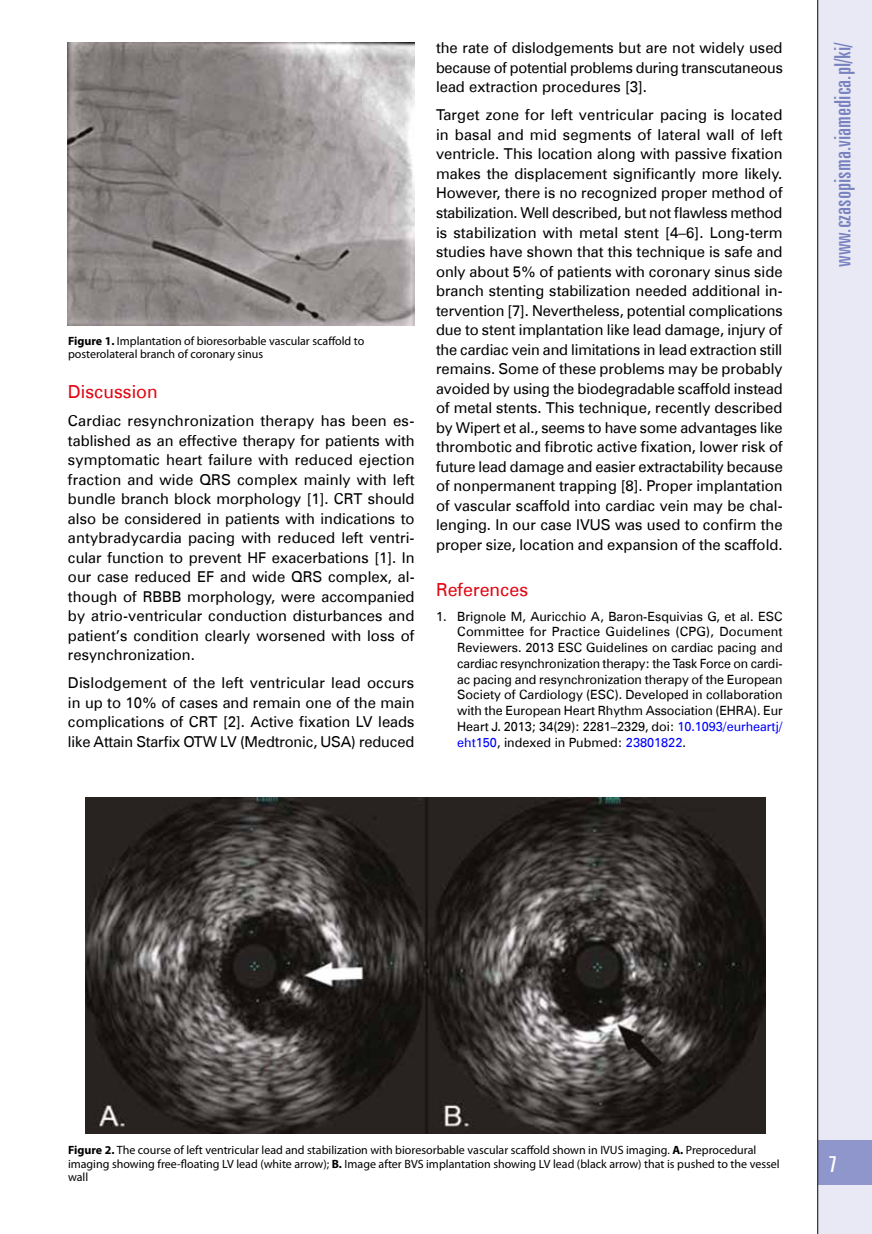
<style>
.page{position:relative;width:872px;height:1234px;background:#fff}
.page>*{position:absolute;margin:0;border:0;box-sizing:border-box;transform-origin:0 0}
.t1{font:22.5px "Zurich X Cn EU";color:#7882bf;scale:1.07 1}
.t2{font:22.5px "Zurich X Cn EU";color:#fff;scale:1.07 1}
.t3{font:18px "Zurich EU";color:#e30613}
.t4{font:15px/19.5px "Zurich EU";color:#000;text-align:justify}
.t5{font:12.75px/15.8px "Zurich EU";color:#000;text-align:justify}
.t6{font:12px/13.5px "Myriad Pro";color:#000}
.s1{font-weight:700}
.s2{color:#00f}
</style>
<div class="page">
<div style="left:817px;top:0;width:55px;height:1233px;background:#e9e9f6"></div>
<div style="left:817px;top:1140px;width:55px;height:44px;background:#8f96cb"></div>
<hr style="left:817px;top:0;width:1px;height:1233px;background:#000">
<img style="left:68px;top:43px;width:347px;height:282px">
<img style="left:85px;top:797px;width:680px;height:336px">
<p class="t6" style="left:68px;top:333px;width:298px"><span class="s1">Figure 1.</span> Implantation of bioresorbable vascular scaffold to posterolateral branch of coronary sinus</p>
<p class="t3" style="left:68px;top:380px;width:91px">Discussion</p>
<p class="t4" style="left:68px;top:411px;width:348px">Cardiac resynchronization therapy has been es&shy;tablished as an effective therapy for patients with symptomatic heart failure with reduced ejection fraction and wide QRS complex mainly with left bundle branch block morphology [1]. CRT should also be considered in patients with indications to antybradycardia pacing with reduced left ventri&shy;cular function to prevent HF exacerbations [1]. In our case reduced EF and wide QRS complex, al&shy;though of RBBB morphology, were accompanied by atrio-ventricular conduction disturbances and patient’s condition clearly worsened with loss of resynchronization.</p>
<p class="t4" style="left:68px;top:673px;width:348px">Dislodgement of the left ventricular lead occurs in up to 10% of cases and remain one of the main complications of CRT [2]. Active fixation LV leads like Attain Starfix OTW LV (Medtronic, USA) reduced</p>
<p class="t4" style="left:436px;top:38px;width:348px">the rate of dislodgements but are not widely used because of potential problems during transcutaneous lead extraction procedures [3].</p>
<p class="t4" style="left:436px;top:105px;width:348px">Target zone for left ventricular pacing is located in basal and mid segments of lateral wall of left ventricle. This location along with passive fixation makes the displacement significantly more likely.<br>However, there is no recognized proper method of stabilization. Well described, but not flawless method is stabilization with metal stent [4–6]. Long-term studies have shown that this technique is safe and only about 5% of patients with coronary sinus side branch stenting stabilization needed additional in&shy;tervention [7]. Nevertheless, potential complications due to stent implantation like lead damage, injury of the cardiac vein and limitations in lead extraction still remains. Some of these problems may be probably avoided by using the biodegradable scaffold instead of metal stents. This technique, recently described by Wipert et al., seems to have some advantages like thrombotic and fibrotic active fixation, lower risk of future lead damage and easier extractability because of nonpermanent trapping [8]. Proper implantation of vascular scaffold into cardiac vein may be chal&shy;lenging. In our case IVUS was used to confirm the proper size, location and expansion of the scaffold.</p>
<p class="t3" style="left:436px;top:579px;width:94px">References</p>
<p class="t5" style="left:457px;top:608px;width:327px;text-indent:-21px">1. Brignole M, Auricchio A, Baron-Esquivias G, et al. ESC Committee for Practice Guidelines (CPG), Document Reviewers. 2013 ESC Guidelines on cardiac pacing and cardiac resynchronization therapy: the Task Force on cardi&shy;ac pacing and resynchronization therapy of the European Society of Cardiology (ESC). Developed in collaboration with the European Heart Rhythm Association (EHRA). Eur Heart J. 2013; 34(29): 2281–2329, doi: <span class="s2">10.1093/eurheartj/ eht150</span>, indexed in Pubmed: <span class="s2">23801822</span>.</p>
<h1 class="t1" style="left:829px;top:267px;width:212px;rotate:-90deg">www.czasopisma.viamedica.pl/ki/</h1>
<p class="t6" style="left:68px;top:1142px;width:713px"><span class="s1">Figure 2.</span> The course of left ventricular lead and stabilization with bioresorbable vascular scaffold shown in IVUS imaging. <span class="s1">A.</span> Preprocedural imaging showing free-floating LV lead (white arrow); <span class="s1">B.</span> Image after BVS implantation showing LV lead (black arrow) that is pushed to the vessel wall</p>
<h1 class="t2" style="left:828px;top:1150px;width:9px">7</h1>
</div>
